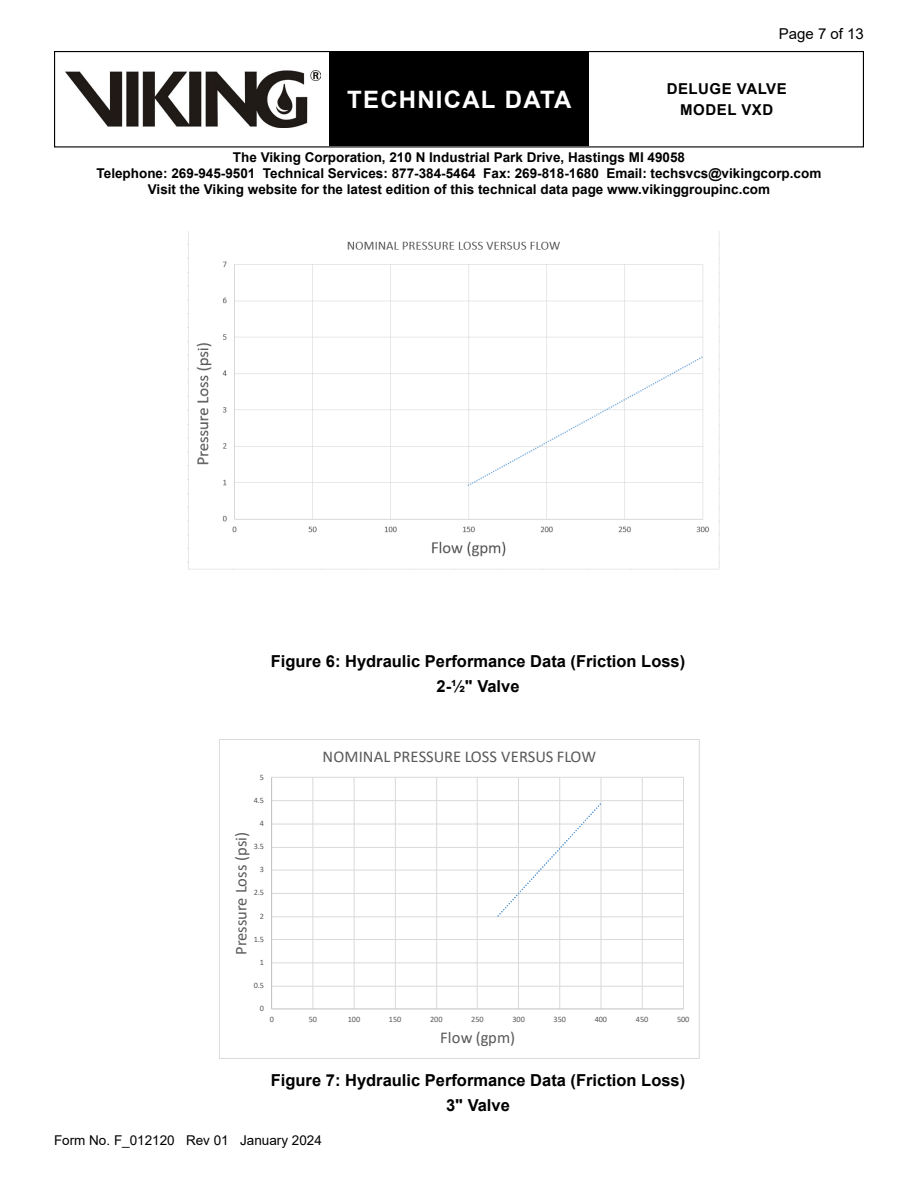
<style>
.page{position:relative;width:918px;height:1188px;background:#fff}
.page>*{position:absolute;margin:0;border:0;box-sizing:border-box;transform-origin:0 0}
.t1{font:700 24px "Arial";letter-spacing:.05em;color:#fff}
.t2{font:700 16.5px/24.8px "Arial";color:#000;text-align:center}
.t3{font:16.5px "Calibri";color:#595959}
.t4{font:700 15px/21.3px "Arial";letter-spacing:.035em;color:#000;text-align:center}
.t5{font:15px "Arial";color:#000}
.t6{font:700 13.5px/16.2px "Arial";color:#000;text-align:center}
.t7{font:13.5px "Arial";color:#000}
.t8{font:8.25px "Calibri";letter-spacing:-.005em;color:#595959}
</style>
<div class="page">
<div style="left:54px;top:51px;width:810px;height:96px;border:1px solid #000"></div>
<div style="left:329px;top:52px;width:260px;height:94px;background:#000"></div>
<img style="left:65px;top:70px;width:256px;height:57px">
<hr style="left:272px;top:986px;width:412px;height:1px;background:#d9d9d9">
<hr style="left:272px;top:963px;width:412px;height:1px;background:#d9d9d9">
<hr style="left:272px;top:939px;width:412px;height:1px;background:#d9d9d9">
<hr style="left:272px;top:916px;width:412px;height:1px;background:#d9d9d9">
<hr style="left:272px;top:893px;width:412px;height:1px;background:#d9d9d9">
<hr style="left:272px;top:870px;width:412px;height:1px;background:#d9d9d9">
<hr style="left:272px;top:847px;width:412px;height:1px;background:#d9d9d9">
<hr style="left:272px;top:824px;width:412px;height:1px;background:#d9d9d9">
<hr style="left:272px;top:800px;width:412px;height:1px;background:#d9d9d9">
<hr style="left:272px;top:777px;width:412px;height:1px;background:#d9d9d9">
<hr style="left:313px;top:777px;width:1px;height:232px;background:#d9d9d9">
<hr style="left:354px;top:777px;width:1px;height:232px;background:#d9d9d9">
<hr style="left:395px;top:777px;width:1px;height:232px;background:#d9d9d9">
<hr style="left:436px;top:777px;width:1px;height:232px;background:#d9d9d9">
<hr style="left:477px;top:777px;width:1px;height:232px;background:#d9d9d9">
<hr style="left:518px;top:777px;width:1px;height:232px;background:#d9d9d9">
<hr style="left:559px;top:777px;width:1px;height:232px;background:#d9d9d9">
<hr style="left:601px;top:777px;width:1px;height:232px;background:#d9d9d9">
<hr style="left:642px;top:777px;width:1px;height:232px;background:#d9d9d9">
<hr style="left:683px;top:777px;width:1px;height:232px;background:#d9d9d9">
<hr style="left:271px;top:777px;width:1px;height:232px;background:#bfbfbf">
<hr style="left:272px;top:1009px;width:412px;height:1px;background:#bfbfbf">
<svg style="left:496px;top:801px;width:107px;height:117px"></svg>
<div style="left:219px;top:739px;width:481px;height:320px;border:1px solid #d9d9d9"></div>
<img style="left:187px;top:232px;width:533px;height:337px">
<p class="t5" style="left:779px;top:23px;width:87px">Page 7 of 13</p>
<h1 class="t1" style="left:347px;top:83px;width:226px">TECHNICAL DATA</h1>
<p class="t4" style="left:667px;top:78px;width:122px">DELUGE VALVE<br>MODEL VXD</p>
<p class="t6" style="left:97px;top:149px;width:726px">The Viking Corporation, 210 N Industrial Park Drive, Hastings MI 49058<br>Telephone: 269-945-9501 Technical Services: 877-384-5464 Fax: 269-818-1680 Email: techsvcs@vikingcorp.com<br>Visit the Viking website for the latest edition of this technical data page www.vikinggroupinc.com</p>
<p class="t2" style="left:271px;top:649px;width:416px">Figure 6: Hydraulic Performance Data (Friction Loss)<br>2-1/2" Valve</p>
<p class="t8" style="left:260px;top:771px;width:6px">5</p>
<p class="t8" style="left:254px;top:794px;width:12px">4.5</p>
<p class="t8" style="left:260px;top:818px;width:6px">4</p>
<p class="t3" style="left:230px;top:955px;width:124px;rotate:-90deg">Pressure Loss (psi)</p>
<p class="t8" style="left:254px;top:841px;width:12px">3.5</p>
<p class="t8" style="left:260px;top:864px;width:6px">3</p>
<p class="t8" style="left:254px;top:887px;width:12px">2.5</p>
<p class="t8" style="left:260px;top:910px;width:6px">2</p>
<p class="t8" style="left:254px;top:933px;width:12px">1.5</p>
<p class="t8" style="left:260px;top:956px;width:6px">1</p>
<p class="t8" style="left:254px;top:980px;width:12px">0.5</p>
<p class="t8" style="left:260px;top:1003px;width:6px">0</p>
<p class="t3" style="left:322px;top:745px;width:275px">NOMINAL PRESSURE LOSS VERSUS FLOW</p>
<p class="t8" style="left:270px;top:1013px;width:6px">0</p>
<p class="t8" style="left:309px;top:1013px;width:10px">50</p>
<p class="t8" style="left:348px;top:1013px;width:14px">100</p>
<p class="t8" style="left:389px;top:1013px;width:14px">150</p>
<p class="t8" style="left:430px;top:1013px;width:14px">200</p>
<p class="t8" style="left:471px;top:1013px;width:14px">250</p>
<p class="t8" style="left:512px;top:1013px;width:14px">300</p>
<p class="t8" style="left:554px;top:1013px;width:14px">350</p>
<p class="t8" style="left:595px;top:1013px;width:14px">400</p>
<p class="t8" style="left:636px;top:1013px;width:14px">450</p>
<p class="t8" style="left:677px;top:1013px;width:14px">500</p>
<p class="t3" style="left:440px;top:1026px;width:77px">Flow (gpm)</p>
<p class="t2" style="left:271px;top:1068px;width:416px">Figure 7: Hydraulic Performance Data (Friction Loss)<br>3" Valve</p>
<p class="t7" style="left:54px;top:1131px;width:269px">Form No. F_012120 Rev 01 January 2024</p>
</div>
